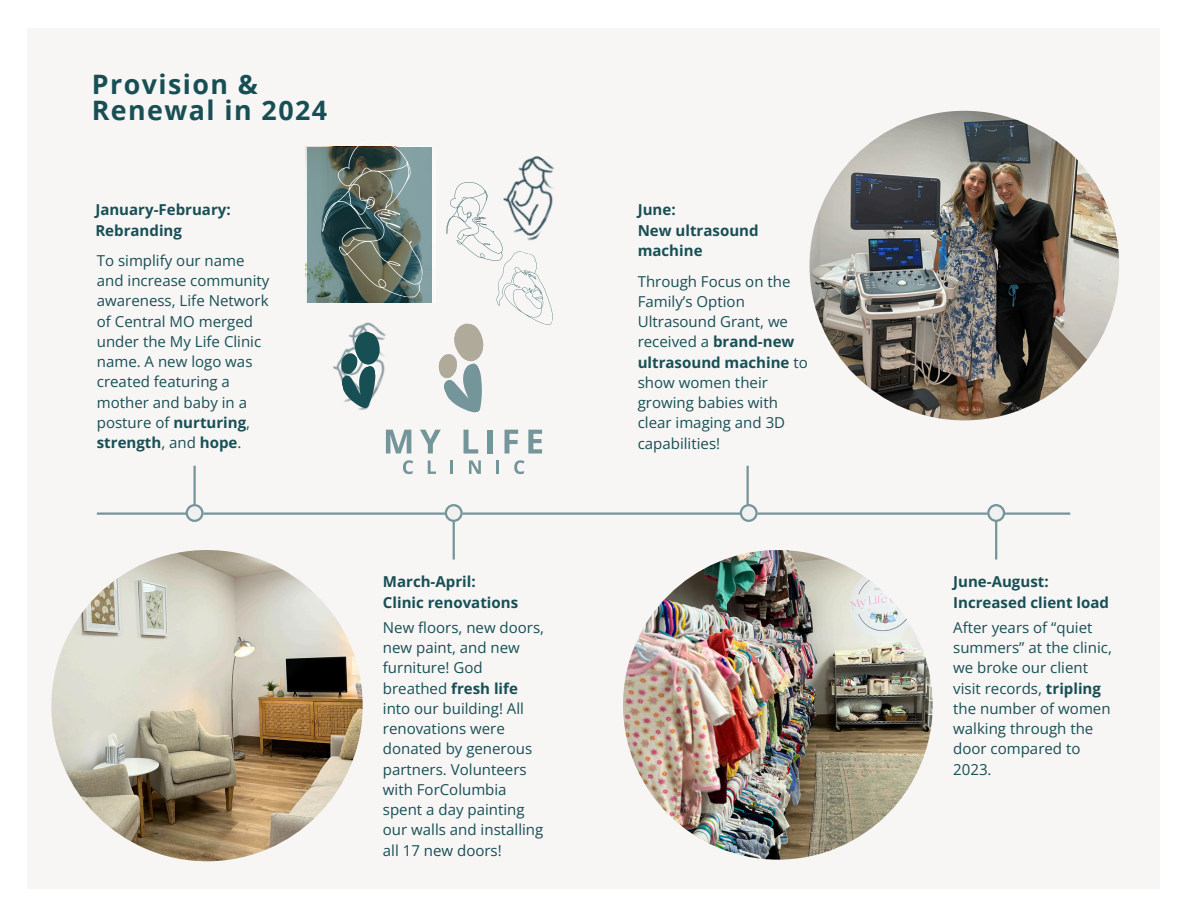
<style>
.page{position:relative;width:1188px;height:918px;background:#fff}
.page>*{position:absolute;margin:0;border:0;box-sizing:border-box;transform-origin:0 0}
.t1{font:700 26.85px/25.8px "Open Sans";letter-spacing:.055em;color:#184f55}
.t2{font:15px/20.2px "Open Sans";color:#184f55}
.t3{font:700 15px/20.2px "Open Sans";color:#184f55}
.s1{font-weight:700}
</style>
<div class="page">
<div style="left:28px;top:29px;width:1132px;height:860px;background:#f7f6f5"></div>
<hr style="left:747px;top:466px;width:2px;height:51px;background:#749599">
<hr style="left:453px;top:511px;width:2px;height:49px;background:#749599">
<hr style="left:193px;top:466px;width:3px;height:49px;background:#749599">
<hr style="left:97px;top:512px;width:973px;height:3px;background:#749599">
<svg style="left:186px;top:504px;width:18px;height:18px"></svg>
<img style="left:810px;top:111px;width:309px;height:309px;border-radius:50%">
<img style="left:51px;top:550px;width:312px;height:311px;border-radius:50%">
<svg style="left:445px;top:504px;width:18px;height:18px"></svg>
<svg style="left:740px;top:504px;width:18px;height:18px"></svg>
<hr style="left:995px;top:511px;width:2px;height:49px;background:#749599">
<svg style="left:987px;top:504px;width:18px;height:18px"></svg>
<svg style="left:403px;top:460px;width:10px;height:14px"></svg>
<svg style="left:428px;top:460px;width:8px;height:14px"></svg>
<svg style="left:451px;top:460px;width:2px;height:14px"></svg>
<svg style="left:469px;top:460px;width:12px;height:14px"></svg>
<hr style="left:496px;top:460px;width:3px;height:14px;background:#749599">
<svg style="left:514px;top:460px;width:10px;height:14px"></svg>
<svg style="left:386px;top:430px;width:25px;height:23px"></svg>
<svg style="left:420px;top:430px;width:21px;height:23px"></svg>
<svg style="left:464px;top:430px;width:14px;height:23px"></svg>
<div style="left:488px;top:430px;width:5px;height:23px;background:#749599"></div>
<svg style="left:505px;top:430px;width:13px;height:23px"></svg>
<svg style="left:528px;top:430px;width:14px;height:23px"></svg>
<svg style="left:307px;top:147px;width:7px;height:155px"></svg>
<svg style="left:314px;top:146px;width:240px;height:266px"></svg>
<img style="left:623px;top:550px;width:310px;height:310px;border-radius:50%">
<p class="t1" style="left:92px;top:71px;width:237px">Provision &amp;<br>Renewal in 2024</p>
<p class="t3" style="left:95px;top:199px;width:137px">January-February:<br>Rebranding</p>
<p class="t2" style="left:97px;top:250px;width:174px">To simplify our name and increase community awareness, Life Network of Central MO merged under the My Life Clinic name. A new logo was created featuring a mother and baby in a posture of <span class="s1">nurturing</span>, <span class="s1">strength</span>, and <span class="s1">hope</span>.</p>
<p class="t3" style="left:383px;top:571px;width:137px">March-April:<br>Clinic renovations</p>
<p class="t2" style="left:383px;top:617px;width:163px">New floors, new doors, new paint, and new furniture! God breathed <span class="s1">fresh life </span>into our building! All renovations were donated by generous partners. Volunteers with ForColumbia spent a day painting our walls and installing all 17 new doors!</p>
<p class="t3" style="left:638px;top:199px;width:122px">June:<br>New ultrasound machine</p>
<p class="t2" style="left:638px;top:271px;width:172px">Through Focus on the<br>Family’s Option<br>Ultrasound Grant, we received a <span class="s1">brand-new ultrasound machine</span> to show women their growing babies with clear imaging and 3D capabilities!</p>
<p class="t3" style="left:953px;top:571px;width:157px">June-August:<br>Increased client load</p>
<p class="t2" style="left:953px;top:617px;width:160px">After years of “quiet summers” at the clinic, we broke our client visit records, <span class="s1">tripling </span>the number of women walking through the door compared to<br>2023.</p>
</div>
